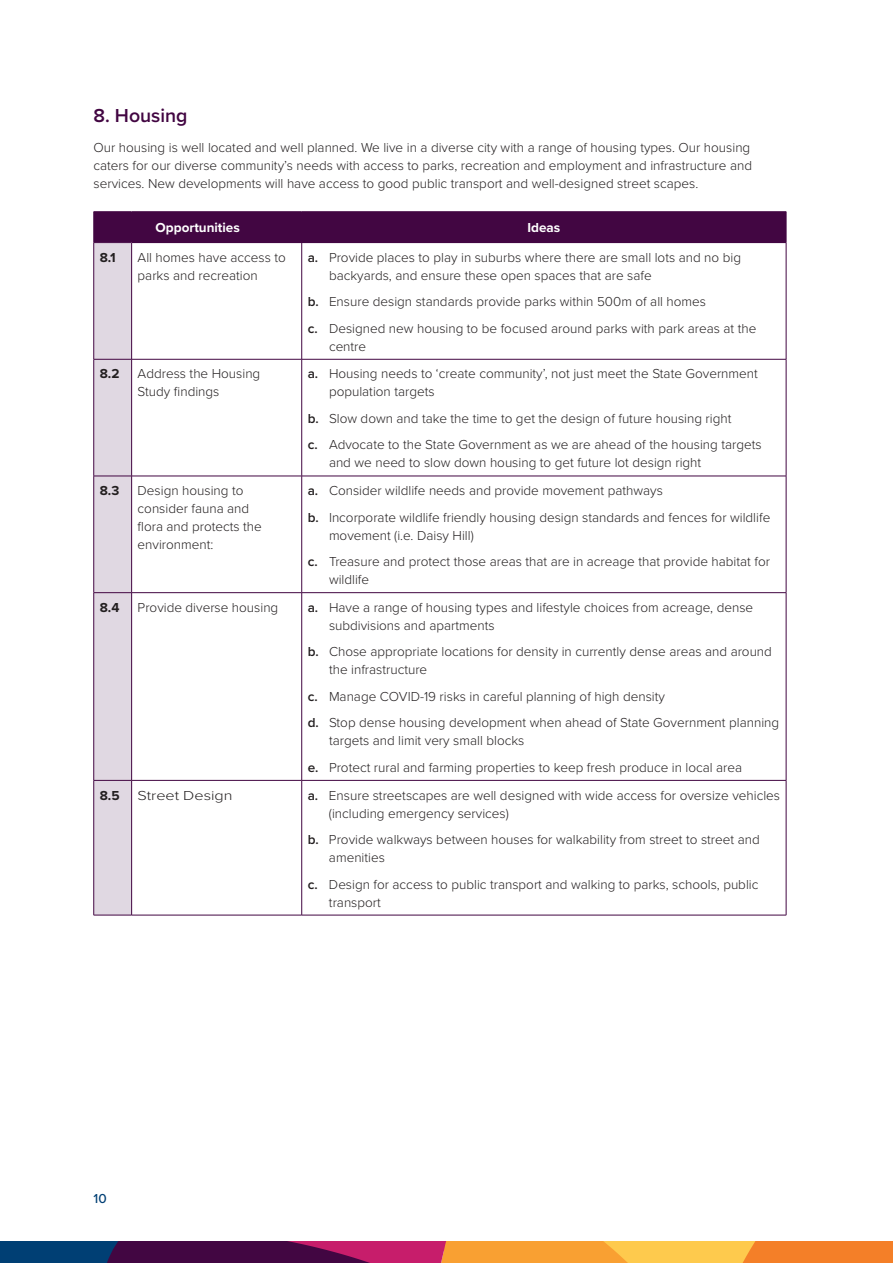
<style>
.page{position:relative;width:893px;height:1263px;background:#fff}
.page>*{position:absolute;margin:0;border:0;box-sizing:border-box;transform-origin:0 0}
.t1{font:600 19.5px "Proxima Nova";color:#420642}
.t2{font:300 13.5px/18px "Proxima Nova";color:#231f20}
.t3{font:700 13.5px "Proxima Nova";color:#fff}
.t4{font:700 13.5px "Proxima Nova";color:#231f20}
.t5{font:300 13.5px "Proxima Nova";color:#231f20;scale:1.2 1}
.t6{font:500 13.5px "Proxima Nova";color:#003f74}
.s1{font-weight:600}
</style>
<div class="page">
<svg style="left:0;top:1242px;width:893px;height:21px;background:#a65e47"></svg>
<div style="left:94px;top:212px;width:208px;height:31px;background:#420642"></div>
<div style="left:302px;top:212px;width:484px;height:31px;background:#420642"></div>
<div style="left:94px;top:243px;width:38px;height:116px;background:#e0d8e2"></div>
<div style="left:94px;top:359px;width:38px;height:117px;background:#e0d8e2"></div>
<div style="left:94px;top:476px;width:38px;height:117px;background:#e0d8e2"></div>
<div style="left:94px;top:593px;width:38px;height:187px;background:#e0d8e2"></div>
<div style="left:94px;top:780px;width:38px;height:135px;background:#e0d8e2"></div>
<hr style="left:94px;top:211px;width:38px;height:1px;background:#420642">
<hr style="left:93px;top:212px;width:1px;height:30px;background:#420642">
<hr style="left:132px;top:211px;width:170px;height:1px;background:#420642">
<hr style="left:302px;top:211px;width:484px;height:1px;background:#420642">
<hr style="left:786px;top:212px;width:1px;height:30px;background:#420642">
<hr style="left:93px;top:243px;width:1px;height:116px;background:#420642">
<hr style="left:131px;top:243px;width:1px;height:116px;background:#420642">
<hr style="left:301px;top:243px;width:1px;height:116px;background:#420642">
<hr style="left:786px;top:243px;width:1px;height:116px;background:#420642">
<hr style="left:94px;top:359px;width:38px;height:1px;background:#420642">
<hr style="left:93px;top:359px;width:1px;height:117px;background:#420642">
<hr style="left:132px;top:359px;width:170px;height:1px;background:#420642">
<hr style="left:131px;top:359px;width:1px;height:117px;background:#420642">
<hr style="left:302px;top:359px;width:484px;height:1px;background:#420642">
<hr style="left:301px;top:359px;width:1px;height:117px;background:#420642">
<hr style="left:786px;top:359px;width:1px;height:117px;background:#420642">
<hr style="left:94px;top:476px;width:38px;height:1px;background:#420642">
<hr style="left:93px;top:476px;width:1px;height:116px;background:#420642">
<hr style="left:132px;top:476px;width:170px;height:1px;background:#420642">
<hr style="left:131px;top:476px;width:1px;height:116px;background:#420642">
<hr style="left:302px;top:476px;width:484px;height:1px;background:#420642">
<hr style="left:301px;top:476px;width:1px;height:116px;background:#420642">
<hr style="left:786px;top:476px;width:1px;height:116px;background:#420642">
<hr style="left:94px;top:592px;width:38px;height:1px;background:#420642">
<hr style="left:93px;top:593px;width:1px;height:187px;background:#420642">
<hr style="left:132px;top:592px;width:170px;height:1px;background:#420642">
<hr style="left:131px;top:593px;width:1px;height:187px;background:#420642">
<hr style="left:302px;top:592px;width:484px;height:1px;background:#420642">
<hr style="left:301px;top:593px;width:1px;height:187px;background:#420642">
<hr style="left:786px;top:593px;width:1px;height:187px;background:#420642">
<hr style="left:94px;top:780px;width:38px;height:1px;background:#420642">
<hr style="left:93px;top:780px;width:1px;height:135px;background:#420642">
<hr style="left:132px;top:780px;width:170px;height:1px;background:#420642">
<hr style="left:131px;top:780px;width:1px;height:135px;background:#420642">
<hr style="left:302px;top:780px;width:484px;height:1px;background:#420642">
<hr style="left:301px;top:780px;width:1px;height:135px;background:#420642">
<hr style="left:786px;top:780px;width:1px;height:135px;background:#420642">
<hr style="left:94px;top:915px;width:38px;height:1px;background:#420642">
<hr style="left:132px;top:915px;width:170px;height:1px;background:#420642">
<hr style="left:302px;top:915px;width:484px;height:1px;background:#420642">
<h2 class="t1" style="left:94px;top:101px;width:95px">8. Housing</h2>
<p class="t2" style="left:94px;top:138px;width:660px">Our housing is well located and well planned. We live in a diverse city with a range of housing types. Our housing caters for our diverse community’s needs with access to parks, recreation and employment and infrastructure and services. New developments will have access to good public transport and well-designed street scapes.</p>
<p class="t3" style="left:156px;top:218px;width:86px">Opportunities</p>
<p class="t3" style="left:527px;top:218px;width:34px">Ideas</p>
<p class="t4" style="left:100px;top:247px;width:17px">8.1</p>
<p class="t2" style="left:138px;top:247px;width:150px">All homes have access to parks and recreation</p>
<p class="t2" style="left:329px;top:247px;width:414px;text-indent:-21px"><span class="s1">a.</span> Provide places to play in suburbs where there are small lots and no big backyards, and ensure these open spaces that are safe</p>
<p class="t2" style="left:308px;top:292px;width:400px"><span class="s1">b.</span> Ensure design standards provide parks within 500m of all homes</p>
<p class="t2" style="left:329px;top:318px;width:429px;text-indent:-21px"><span class="s1">c.</span> Designed new housing to be focused around parks with park areas at the centre</p>
<p class="t4" style="left:100px;top:364px;width:21px">8.2</p>
<p class="t2" style="left:138px;top:364px;width:124px">Address the Housing<br>Study findings</p>
<p class="t2" style="left:329px;top:364px;width:430px;text-indent:-21px"><span class="s1">a.</span> Housing needs to ‘create community’, not just meet the State Government population targets</p>
<p class="t2" style="left:308px;top:409px;width:425px"><span class="s1">b.</span> Slow down and take the time to get the design of future housing right</p>
<p class="t2" style="left:329px;top:435px;width:434px;text-indent:-21px"><span class="s1">c.</span> Advocate to the State Government as we are ahead of the housing targets and we need to slow down housing to get future lot design right</p>
<p class="t4" style="left:100px;top:481px;width:21px">8.3</p>
<p class="t2" style="left:138px;top:481px;width:126px">Design housing to consider fauna and flora and protects the environment:</p>
<p class="t2" style="left:308px;top:481px;width:357px"><span class="s1">a.</span> Consider wildlife needs and provide movement pathways</p>
<p class="t2" style="left:329px;top:507px;width:443px;text-indent:-21px"><span class="s1">b.</span> Incorporate wildlife friendly housing design standards and fences for wildlife movement (i.e. Daisy Hill)</p>
<p class="t2" style="left:329px;top:552px;width:442px;text-indent:-21px"><span class="s1">c.</span> Treasure and protect those areas that are in acreage that provide habitat for wildlife</p>
<p class="t4" style="left:100px;top:597px;width:21px">8.4</p>
<p class="t2" style="left:138px;top:598px;width:142px">Provide diverse housing</p>
<p class="t2" style="left:329px;top:598px;width:426px;text-indent:-21px"><span class="s1">a.</span> Have a range of housing types and lifestyle choices from acreage, dense subdivisions and apartments</p>
<p class="t2" style="left:329px;top:642px;width:444px;text-indent:-21px"><span class="s1">b.</span> Chose appropriate locations for density in currently dense areas and around the infrastructure</p>
<p class="t2" style="left:308px;top:687px;width:359px"><span class="s1">c.</span> Manage COVID-19 risks in careful planning of high density</p>
<p class="t2" style="left:329px;top:713px;width:452px;text-indent:-21px"><span class="s1">d.</span> Stop dense housing development when ahead of State Government planning targets and limit very small blocks</p>
<p class="t2" style="left:308px;top:758px;width:436px"><span class="s1">e.</span> Protect rural and farming properties to keep fresh produce in local area</p>
<p class="t4" style="left:100px;top:785px;width:21px">8.5</p>
<p class="t5" style="left:138px;top:785px;width:81px">Street Design</p>
<p class="t2" style="left:329px;top:785px;width:453px;text-indent:-21px"><span class="s1">a.</span> Ensure streetscapes are well designed with wide access for oversize vehicles (including emergency services)</p>
<p class="t2" style="left:329px;top:830px;width:432px;text-indent:-21px"><span class="s1">b.</span> Provide walkways between houses for walkability from street to street and amenities</p>
<p class="t2" style="left:329px;top:874px;width:431px;text-indent:-21px"><span class="s1">c.</span> Design for access to public transport and walking to parks, schools, public transport</p>
<p class="t6" style="left:94px;top:1188px;width:15px">10</p>
</div>
